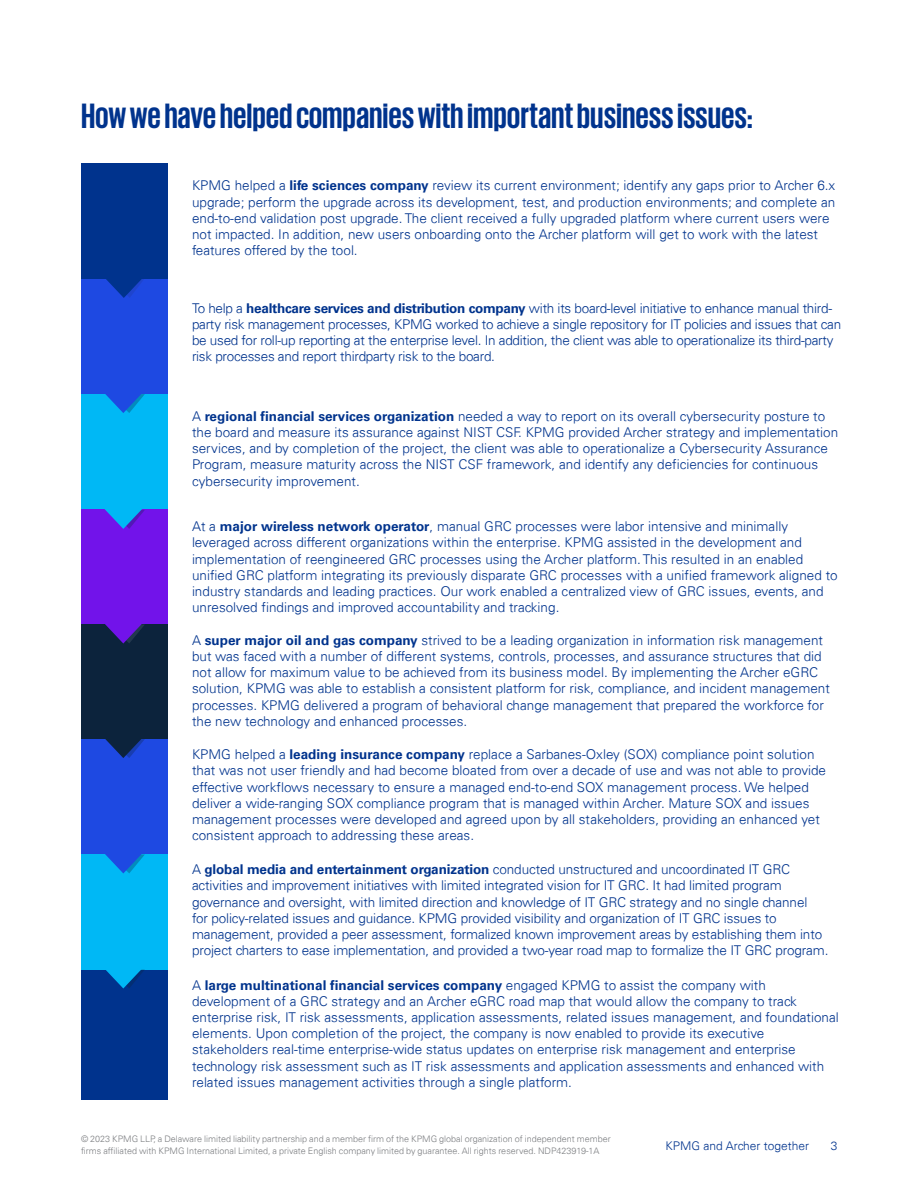
<style>
.page{position:relative;width:918px;height:1188px;background:#fff}
.page>*{position:absolute;margin:0;border:0;box-sizing:border-box;transform-origin:0 0}
.t1{font:700 36px "KPMG";color:#00338d}
.t2{font:300 13.5px/16.2px "Univers 45";color:#00338d}
.t3{font:300 13.5px/16.2px "Univers 45";letter-spacing:-.02em;color:#00338d}
.t4{font:700 13.5px "Univers 65";color:#00338d}
.t5{font:300 12px "Univers 45";color:#00338d}
.t6{font:300 9px/12px "Univers 45";color:#7c7e81}
.s1{font-family:"Univers 65";font-weight:700}
.s2{font-family:"Univers 45";font-weight:300}
</style>
<div class="page">
<div style="left:81px;top:164px;width:86px;height:115px;background:#00338d"></div>
<div style="left:81px;top:279px;width:86px;height:115px;background:#1e49e2"></div>
<div style="left:81px;top:394px;width:86px;height:115px;background:#00b8f5"></div>
<div style="left:81px;top:509px;width:86px;height:115px;background:#7213ea"></div>
<div style="left:81px;top:624px;width:87px;height:115px;background:#0c233c"></div>
<div style="left:81px;top:739px;width:87px;height:116px;background:#1e49e2"></div>
<div style="left:81px;top:855px;width:87px;height:115px;background:#00b8f5"></div>
<div style="left:81px;top:970px;width:87px;height:130px;background:#00338d"></div>
<svg style="left:106px;top:279px;width:38px;height:19px"></svg>
<svg style="left:105px;top:394px;width:40px;height:19px"></svg>
<svg style="left:104px;top:509px;width:41px;height:20px"></svg>
<svg style="left:105px;top:624px;width:39px;height:20px"></svg>
<svg style="left:105px;top:739px;width:40px;height:19px"></svg>
<svg style="left:104px;top:854px;width:41px;height:19px"></svg>
<svg style="left:106px;top:969px;width:39px;height:20px"></svg>
<h1 class="t1" style="left:81px;top:97px;width:674px">How we have helped companies with important business issues:</h1>
<p class="t2" style="left:192px;top:177px;width:645px">KPMG helped a <span class="s1">life sciences company</span> review its current environment; identify any gaps prior to Archer 6.x upgrade; perform the upgrade across its development, test, and production environments; and complete an end-to-end validation post upgrade. The client received a fully upgraded platform where current users were not impacted. In addition, new users onboarding onto the Archer platform will get to work with the latest features offered by the tool.</p>
<p class="t3" style="left:192px;top:300px;width:651px">To help a <span class="s1">healthcare services and distribution company</span> with its board-level initiative to enhance manual third&shy;party risk management processes, KPMG worked to achieve a single repository for IT policies and issues that can be used for roll-up reporting at the enterprise level. In addition, the client was able to operationalize its third-party risk processes and report thirdparty risk to the board.</p>
<p class="t2" style="left:192px;top:408px;width:648px">A <span class="s1">regional financial services organization</span> needed a way to report on its overall cybersecurity posture to the board and measure its assurance against NIST CSF. KPMG provided Archer strategy and implementation services, and by completion of the project, the client was able to operationalize a Cybersecurity Assurance Program, measure maturity across the NIST CSF framework, and identify any deficiencies for continuous cybersecurity improvement.</p>
<p class="t2" style="left:192px;top:518px;width:647px">At a <span class="s1">major wireless network operator</span>, manual GRC processes were labor intensive and minimally leveraged across different organizations within the enterprise. KPMG assisted in the development and implementation of reengineered GRC processes using the Archer platform. This resulted in an enabled unified GRC platform integrating its previously disparate GRC processes with a unified framework aligned to industry standards and leading practices. Our work enabled a centralized view of GRC issues, events, and unresolved findings and improved accountability and tracking.</p>
<p class="t2" style="left:192px;top:632px;width:639px">A <span class="s1">super major oil and gas company</span> strived to be a leading organization in information risk management but was faced with a number of different systems, controls, processes, and assurance structures that did not allow for maximum value to be achieved from its business model. By implementing the Archer eGRC solution, KPMG was able to establish a consistent platform for risk, compliance, and incident management processes. KPMG delivered a program of behavioral change management that prepared the workforce for the new technology and enhanced processes.</p>
<p class="t2" style="left:192px;top:746px;width:636px">KPMG helped a <span class="s1">leading insurance company</span> replace a Sarbanes-Oxley (SOX) compliance point solution that was not user friendly and had become bloated from over a decade of use and was not able to provide effective workflows necessary to ensure a managed end-to-end SOX management process. We helped deliver a wide-ranging SOX compliance program that is managed within Archer. Mature SOX and issues management processes were developed and agreed upon by all stakeholders, providing an enhanced yet consistent approach to addressing these areas.</p>
<p class="t2" style="left:192px;top:861px;width:638px">A <span class="s1">global media and entertainment organization</span> conducted unstructured and uncoordinated IT GRC activities and improvement initiatives with limited integrated vision for IT GRC. It had limited program governance and oversight, with limited direction and knowledge of IT GRC strategy and no single channel<br>for policy-related issues and guidance. KPMG provided visibility and organization of IT GRC issues to management, provided a peer assessment, formalized known improvement areas by establishing them into project charters to ease implementation, and provided a two-year road map to formalize the IT GRC program.</p>
<p class="t4" style="left:192px;top:977px;width:575px"><span class="s2">A</span> large multinational financial services company <span class="s2">engaged KPMG to assist the company with</span></p>
<p class="t2" style="left:192px;top:993px;width:648px">development of a GRC strategy and an Archer eGRC road map that would allow the company to track enterprise risk, IT risk assessments, application assessments, related issues management, and foundational elements. Upon completion of the project, the company is now enabled to provide its executive stakeholders real-time enterprise-wide status updates on enterprise risk management and enterprise technology risk assessment such as IT risk assessments and application assessments and enhanced with related issues management activities through a single platform.</p>
<p class="t6" style="left:81px;top:1133px;width:531px">© 2023 KPMG LLP, a Delaware limited liability partnership and a member firm of the KPMG global organization of independent member firms affiliated with KPMG International Limited, a private English company limited by guarantee. All rights reserved. NDP423919-1A</p>
<p class="t5" style="left:665px;top:1138px;width:145px">KPMG and Archer together</p>
<p class="t5" style="left:831px;top:1139px;width:8px">3</p>
</div>
